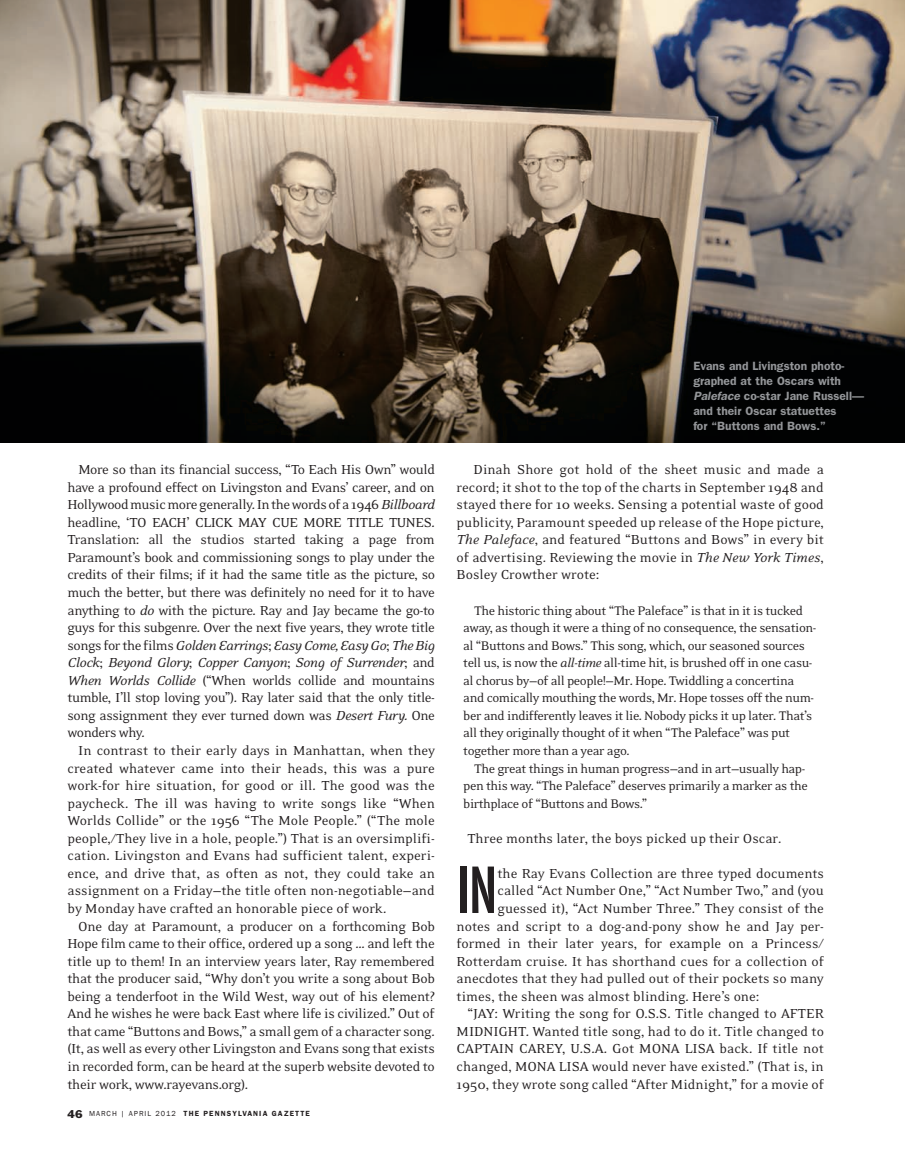
<style>
.page{position:relative;width:905px;height:1175px;background:#fff}
.page>*{position:absolute;margin:0;border:0;box-sizing:border-box;transform-origin:0 0}
.t1{font:500 condensed 61.5px "Futura";color:#231f20}
.t2{font:15px/17.5px "Eidetic Neo";color:#231f20;text-align:justify}
.t3{font:14.25px/17.5px "Eidetic Neo";letter-spacing:-.03em;color:#231f20}
.t4{font:600 12px/15px "Franklin Gothic";color:#939598}
.t5{font:600 7.5px "Franklin Gothic";letter-spacing:.145em;color:#231f20}
.s1{font-style:italic}
.s2{font-weight:400;font-size:10.5px}
.s3{font-weight:400}
</style>
<div class="page">
<img style="left:0;top:0;width:904px;height:443px">
<p class="t2" style="left:67px;top:462px;width:369px;text-indent:11px">More so than its financial success, “To Each His Own” would have a profound effect on Livingston and Evans’ career, and on Hollywood music more generally. In the words of a 1946 <span class="s1">Billboard </span>headline, ‘TO EACH’ CLICK MAY CUE MORE TITLE TUNES.<br>Translation: all the studios started taking a page from Paramount’s book and commissioning songs to play under the credits of their films; if it had the same title as the picture, so much the better, but there was definitely no need for it to have anything to <span class="s1">do</span> with the picture. Ray and Jay became the go-to guys for this subgenre. Over the next five years, they wrote title songs for the films <span class="s1">Golden Earrings</span>; <span class="s1">Easy Come, Easy Go</span>; <span class="s1">The Big Clock</span>; <span class="s1">Beyond Glory</span>; <span class="s1">Copper Canyon</span>; <span class="s1">Song of Surrender</span>; and <span class="s1">When Worlds Collide</span> (“When worlds collide and mountains tumble, I’ll stop loving you”). Ray later said that the only title&shy;song assignment they ever turned down was <span class="s1">Desert Fury.</span> One wonders why.</p>
<p class="t2" style="left:67px;top:743px;width:369px;text-indent:11px">In contrast to their early days in Manhattan, when they created whatever came into their heads, this was a pure work-for hire situation, for good or ill. The good was the paycheck. The ill was having to write songs like “When Worlds Collide” or the 1956 “The Mole People.” (“The mole people,/They live in a hole, people.”) That is an oversimplifi&shy;cation. Livingston and Evans had sufficient talent, experi&shy;ence, and drive that, as often as not, they could take an assignment on a Friday—the title often non-negotiable—and by Monday have crafted an honorable piece of work.</p>
<p class="t2" style="left:67px;top:918px;width:369px;text-indent:11px">One day at Paramount, a producer on a forthcoming Bob Hope film came to their office, ordered up a song … and left the title up to them! In an interview years later, Ray remembered that the producer said, “Why don’t you write a song about Bob being a tenderfoot in the Wild West, way out of his element?<br>And he wishes he were back East where life is civilized.” Out of that came “Buttons and Bows,” a small gem of a character song. (It, as well as every other Livingston and Evans song that exists in recorded form, can be heard at the superb website devoted to their work, www.rayevans.org).</p>
<p class="t5" style="left:68px;top:1110px;width:244px"><span class="s2">46</span> <span class="s3">MARCH | APRIL 2012</span> THE PENNSYLVANIA GAZETTE</p>
<p class="t4" style="left:693px;top:359px;width:172px">Evans and Livingston photo&shy;graphed at the Oscars with<br><span class="s1">Paleface</span> co-star Jane Russell— and their Oscar statuettes<br>for “Buttons and Bows.”</p>
<p class="t2" style="left:456px;top:462px;width:369px;text-indent:17px">Dinah Shore got hold of the sheet music and made a record; it shot to the top of the charts in September 1948 and stayed there for 10 weeks. Sensing a potential waste of good publicity, Paramount speeded up release of the Hope picture, <span class="s1">The Paleface</span>, and featured “Buttons and Bows” in every bit of advertising. Reviewing the movie in <span class="s1">The New York Times</span>, Bosley Crowther wrote:</p>
<p class="t3" style="left:463px;top:602px;width:354px;text-indent:11px">The historic thing about “The Paleface” is that in it is tucked away, as though it were a thing of no consequence, the sensation&shy;al “Buttons and Bows.” This song, which, our seasoned sources tell us, is now the <span class="s1">all-time</span> all-time hit, is brushed off in one casu&shy;al chorus by—of all people!—Mr. Hope. Twiddling a concertina and comically mouthing the words, Mr. Hope tosses off the num&shy;ber and indifferently leaves it lie. Nobody picks it up later. That’s all they originally thought of it when “The Paleface” was put together more than a year ago.</p>
<p class="t3" style="left:463px;top:760px;width:346px;text-indent:11px">The great things in human progress—and in art—usually hap&shy;pen this way. “The Paleface” deserves primarily a marker as the birthplace of “Buttons and Bows.”</p>
<p class="t2" style="left:467px;top:830px;width:315px">Three months later, the boys picked up their Oscar.</p>
<h1 class="t1" style="left:456px;top:852px;width:42px">IN</h1>
<p class="t2" style="left:497px;top:865px;width:328px">the Ray Evans Collection are three typed documents</p>
<p class="t2" style="left:497px;top:883px;width:328px">called “Act Number One,” “Act Number Two,” and (you</p>
<p class="t2" style="left:497px;top:900px;width:328px">guessed it), “Act Number Three.” They consist of the</p>
<p class="t2" style="left:456px;top:918px;width:369px">notes and script to a dog-and-pony show he and Jay per-</p>
<p class="t2" style="left:456px;top:936px;width:369px">formed in their later years, for example on a Princess/</p>
<p class="t2" style="left:456px;top:953px;width:369px">Rotterdam cruise. It has shorthand cues for a collection of</p>
<p class="t2" style="left:456px;top:971px;width:369px">anecdotes that they had pulled out of their pockets so many</p>
<p class="t2" style="left:456px;top:988px;width:304px">times, the sheen was almost blinding. Here’s one:</p>
<p class="t2" style="left:467px;top:1006px;width:358px">“JAY: Writing the song for O.S.S. Title changed to AFTER</p>
<p class="t2" style="left:456px;top:1023px;width:369px">MIDNIGHT. Wanted title song, had to do it. Title changed to</p>
<p class="t2" style="left:456px;top:1041px;width:369px">CAPTAIN CAREY, U.S.A. Got MONA LISA back. If title not</p>
<p class="t2" style="left:456px;top:1058px;width:369px">changed, MONA LISA would never have existed.” (That is, in</p>
<p class="t2" style="left:456px;top:1076px;width:369px">1950, they wrote song called “After Midnight,” for a movie of</p>
</div>
